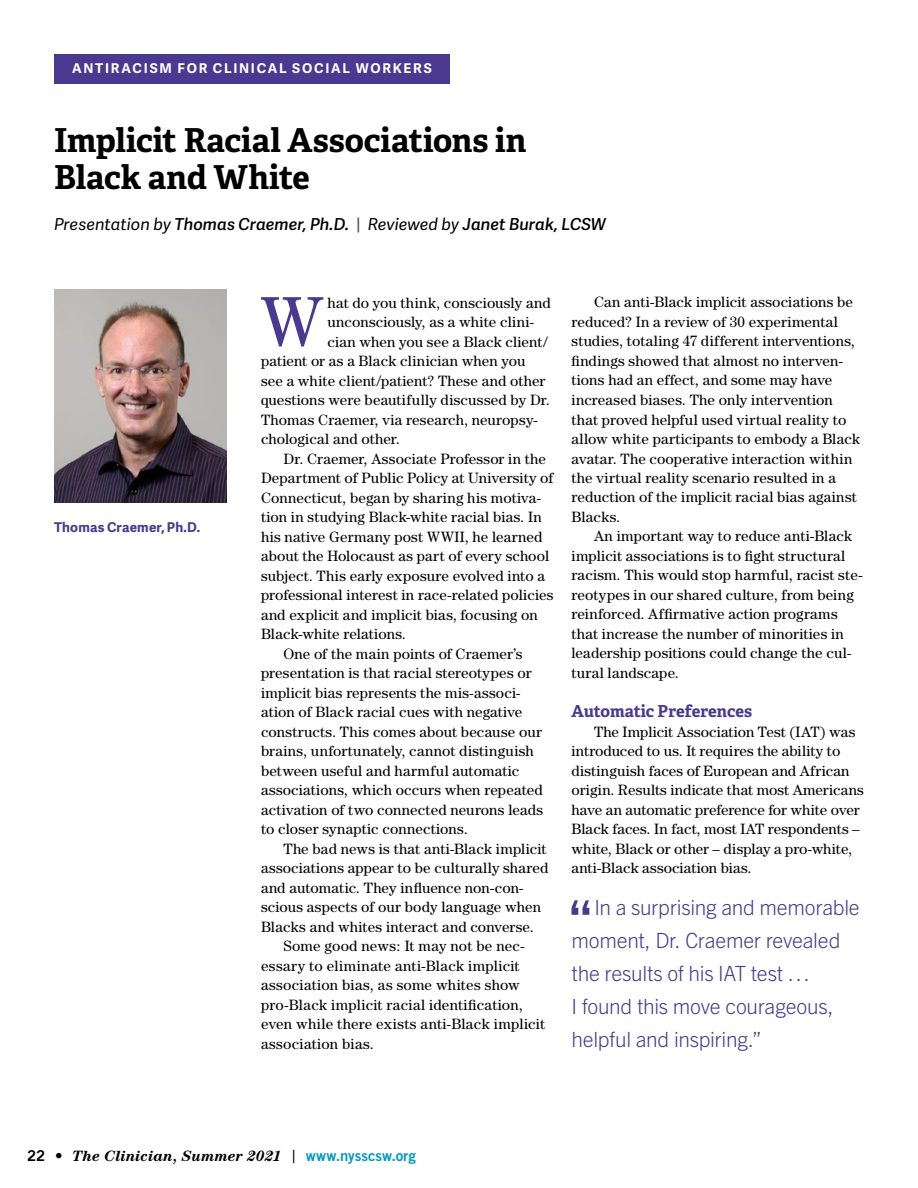
<style>
.page{position:relative;width:918px;height:1188px;background:#fff}
.page>*{position:absolute;margin:0;border:0;box-sizing:border-box;transform-origin:0 0}
.Body_Text_-_P1{font:71.7px "Century";color:#493990}
.t1{font:700 33px/37.5px "Adelle PE";color:#000}
.Pull-quote{font:300 21px/33px "Trade Gothic Next LT Pro";letter-spacing:-.015em;color:#493990}
.t2{font:italic 600 16.5px "Adelle Sans";color:#000}
.Section_Subhead_-_Ad{font:700 16.5px "Adelle PE";letter-spacing:-.005em;color:#493990}
.Body_Text_-_Indent{font:15px/19.5px "Century";letter-spacing:.01em;color:#000}
.Body_Text_-_P1-2{font:15px "Century";letter-spacing:.01em;color:#000}
.t3{font:italic 700 15px "Century";color:#000}
.t4{font:700 13.5px "Adelle Sans";letter-spacing:.13em;color:#fff}
.Side_Text_-_Trade_Re{font:700 13.5px "Adelle Sans";letter-spacing:.015em;color:#493990}
.s1{font-weight:400}
.s2{font-weight:400;font-style:normal;color:#493990}
.s3{font-family:"Trade Gothic Bold Two";font-weight:400;font-style:normal}
.s4{font-family:"Trade Gothic";font-weight:400;font-style:normal;font-size:18px}
.s5{font-family:"Trade Gothic Bold Two";font-weight:400;font-style:normal;color:#009ac7}
</style>
<div class="page">
<img style="left:54px;top:289px;width:173px;height:213px">
<div style="left:54px;top:54px;width:396px;height:30px;background:#493990"></div>
<svg style="left:572px;top:900px;width:17px;height:15px"></svg>
<p class="t4" style="left:72px;top:59px;width:361px">ANTIRACISM FOR CLINICAL SOCIAL WORKERS</p>
<p class="t1" style="left:54px;top:120px;width:474px">Implicit Racial Associations in<br>Black and White</p>
<p class="t2" style="left:54px;top:212px;width:554px"><span class="s1">Presentation by</span> Thomas Craemer, Ph.D. <span class="s2">|</span> <span class="s1">Reviewed by</span> Janet Burak, LCSW</p>
<p class="Side_Text_-_Trade_Re" style="left:54px;top:517px;width:148px">Thomas Craemer, Ph.D.</p>
<p class="Body_Text_-_P1" style="left:259px;top:280px;width:65px">W</p>
<p class="Body_Text_-_P1-2" style="left:327px;top:294px;width:225px">hat do you think, consciously and</p>
<p class="Body_Text_-_P1-2" style="left:327px;top:313px;width:208px">unconsciously, as a white clini-</p>
<p class="Body_Text_-_P1-2" style="left:327px;top:333px;width:222px">cian when you see a Black client/</p>
<p class="Body_Text_-_P1-2" style="left:261px;top:352px;width:266px">patient or as a Black clinician when you</p>
<p class="Body_Text_-_P1-2" style="left:261px;top:372px;width:286px">see a white client/patient? These and other</p>
<p class="Body_Text_-_P1-2" style="left:261px;top:391px;width:290px">questions were beautifully discussed by Dr.</p>
<p class="Body_Text_-_P1-2" style="left:261px;top:411px;width:278px">Thomas Craemer, via research, neuropsy-</p>
<p class="Body_Text_-_P1-2" style="left:261px;top:430px;width:140px">chological and other.</p>
<p class="Body_Text_-_Indent" style="left:261px;top:448px;width:294px;text-indent:22px">Dr. Craemer, Associate Professor in the Department of Public Policy at University of Connecticut, began by sharing his motiva&shy;tion in studying Black-white racial bias. In his native Germany post WWII, he learned about the Holocaust as part of every school subject. This early exposure evolved into a professional interest in race-related policies and explicit and implicit bias, focusing on Black-white relations.</p>
<p class="Body_Text_-_Indent" style="left:261px;top:643px;width:284px;text-indent:22px">One of the main points of Craemer’s presentation is that racial stereotypes or implicit bias represents the mis-associ&shy;ation of Black racial cues with negative constructs. This comes about because our brains, unfortunately, cannot distinguish between useful and harmful automatic associations, which occurs when repeated activation of two connected neurons leads to closer synaptic connections.</p>
<p class="Body_Text_-_Indent" style="left:261px;top:838px;width:289px;text-indent:22px">The bad news is that anti-Black implicit associations appear to be culturally shared and automatic. They influence non-con&shy;scious aspects of our body language when Blacks and whites interact and converse.</p>
<p class="Body_Text_-_Indent" style="left:261px;top:936px;width:286px;text-indent:22px">Some good news: It may not be nec&shy;essary to eliminate anti-Black implicit association bias, as some whites show pro-Black implicit racial identification, even while there exists anti-Black implicit association bias.</p>
<p class="Body_Text_-_Indent" style="left:572px;top:292px;width:290px;text-indent:22px">Can anti-Black implicit associations be reduced? In a review of 30 experimental studies, totaling 47 different interventions, findings showed that almost no interven&shy;tions had an effect, and some may have increased biases. The only intervention that proved helpful used virtual reality to allow white participants to embody a Black avatar. The cooperative interaction within the virtual reality scenario resulted in a reduction of the implicit racial bias against Blacks.</p>
<p class="Body_Text_-_Indent" style="left:572px;top:526px;width:293px;text-indent:22px">An important way to reduce anti-Black implicit associations is to fight structural racism. This would stop harmful, racist ste&shy;reotypes in our shared culture, from being reinforced. Affirmative action programs that increase the number of minorities in leadership positions could change the cul&shy;tural landscape.</p>
<p class="Section_Subhead_-_Ad" style="left:572px;top:699px;width:182px">Automatic Preferences</p>
<p class="Body_Text_-_Indent" style="left:572px;top:721px;width:294px;text-indent:22px">The Implicit Association Test (IAT) was introduced to us. It requires the ability to distinguish faces of European and African origin. Results indicate that most Americans have an automatic preference for white over Black faces. In fact, most IAT respondents – white, Black or other – display a pro-white, anti-Black association bias.</p>
<p class="Pull-quote" style="left:572px;top:889px;width:290px;text-indent:23px">In a surprising and memorable moment, Dr. Craemer revealed the results of his IAT test …<br>I found this move courageous, helpful and inspiring.”</p>
<p class="t3" style="left:27px;top:1147px;width:390px"><span class="s3">22 •</span> The Clinician, Summer 2021 <span class="s4">|</span> <span class="s5">www.nysscsw.org</span></p>
</div>
